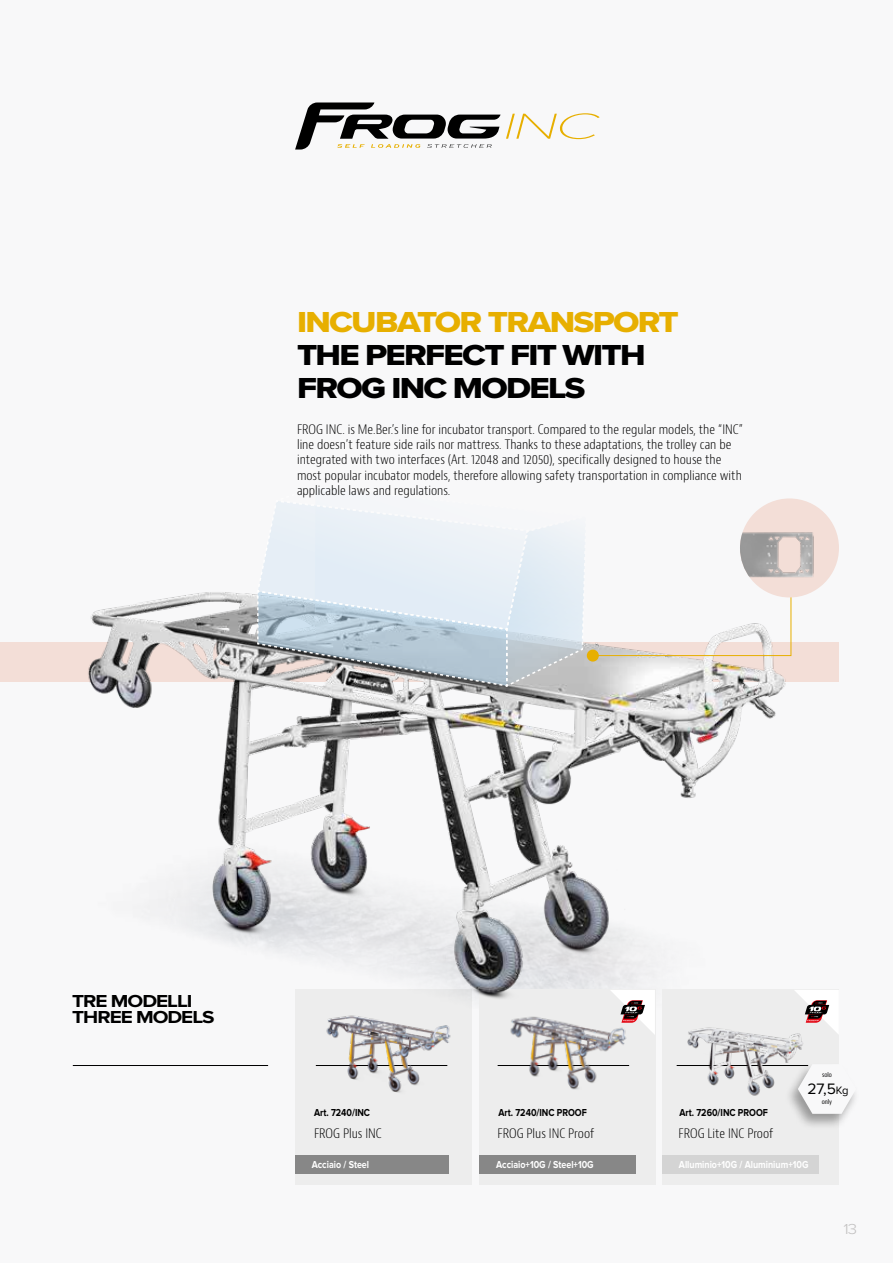
<style>
.page{position:relative;width:893px;height:1263px;background:#f8f8f9}
.page>*{position:absolute;margin:0;border:0;box-sizing:border-box;transform-origin:0 0}
.t1{font:italic 100 37.5px "Proxima Nova T";color:#e7af00;scale:1.75 1}
.t2{font:30px/33px "Proxima Nova Extrabld";letter-spacing:-.05em;color:#000;scale:1.15 1}
.t3{font:30px "Proxima Nova Extrabld";letter-spacing:-.05em;color:#e7af00;scale:1.15 1}
.t4{font:700 18px/16.5px "Proxima Nova";letter-spacing:-.05em;color:#000;scale:1.15 1}
.t5{font:15.6px "Proxima Nova";color:#000}
.t6{font:300 15px "Proxima Nova";color:#c1c0c0;scale:1.15 1}
.t7{font:300 condensed 12.75px/15.3px "Bernino Sans";color:#000;scale:1.05 1}
.t8{font:700 10.5px "Proxima Nova";color:#fff;scale:.85 1}
.t9{font:700 10.5px "Proxima Nova";color:#000;scale:.85 1}
.t10{font:condensed 6.45px "Bernino Sans";color:#000}
.s1{font-size:11.1px}
</style>
<div class="page">
<div style="left:295px;top:990px;width:177px;height:195px;background:#ededed"></div>
<div style="left:479px;top:990px;width:176px;height:195px;background:#ededed"></div>
<div style="left:662px;top:990px;width:177px;height:195px;background:#ededed"></div>
<div style="left:0;top:642px;width:839px;height:39px;background:#f3ded7"></div>
<svg style="left:295px;top:102px;width:205px;height:48px"></svg>
<hr style="left:73px;top:1065px;width:195px;height:1px;background:#000">
<svg style="left:650px;top:1029px;width:5px;height:5px"></svg>
<svg style="left:795px;top:990px;width:44px;height:44px"></svg>
<div style="left:295px;top:1155px;width:153px;height:18px;background:#878787"></div>
<div style="left:479px;top:1155px;width:157px;height:18px;background:#878787"></div>
<div style="left:662px;top:1155px;width:157px;height:18px;background:#d4d4d4"></div>
<div style="left:785px;top:1062px;width:75px;height:68px;background:#000;opacity:.35"></div>
<svg style="left:798px;top:1064px;width:58px;height:50px"></svg>
<hr style="left:316px;top:1065px;width:131px;height:1px;background:#000">
<hr style="left:498px;top:1065px;width:131px;height:1px;background:#000">
<hr style="left:677px;top:1065px;width:131px;height:1px;background:#000">
<img style="left:326px;top:1029px;width:125px;height:64px">
<img style="left:510px;top:1029px;width:120px;height:61px">
<img style="left:687px;top:1019px;width:119px;height:81px">
<img style="left:66px;top:592px;width:729px;height:437px">
<svg style="left:256px;top:501px;width:536px;height:187px"></svg>
<div style="left:587px;top:650px;width:12px;height:12px;background:#e7af00;border-radius:50%"></div>
<div style="left:740px;top:498px;width:99px;height:99px;background:#f3ded7;border-radius:50%"></div>
<img style="left:740px;top:530px;width:74px;height:48px">
<h1 class="t1" style="left:500px;top:104px;width:63px">INC</h1>
<h2 class="t3" style="left:297px;top:304px;width:334px">INCUBATOR TRANSPORT</h2>
<h2 class="t2" style="left:297px;top:340px;width:305px">THE PERFECT FIT WITH<br>FROG INC MODELS</h2>
<p class="t7" style="left:297px;top:422px;width:426px">FROG INC. is Me.Ber.’s line for incubator transport. Compared to the regular models, the “INC” line doesn’t feature side rails nor mattress. Thanks to these adaptations, the trolley can be integrated with two interfaces (Art. 12048 and 12050), specifically designed to house the most popular incubator models, therefore allowing safety transportation in compliance with applicable laws and regulations.</p>
<h3 class="t4" style="left:72px;top:993px;width:125px">TRE MODELLI<br>THREE MODELS</h3>
<p class="t10" style="left:822px;top:1070px;width:11px">solo</p>
<p class="t9" style="left:314px;top:1106px;width:67px">Art. 7240/INC</p>
<p class="t7" style="left:314px;top:1126px;width:66px">FROG Plus INC</p>
<p class="t9" style="left:499px;top:1106px;width:105px">Art. 7240/INC PROOF</p>
<p class="t7" style="left:498px;top:1126px;width:94px">FROG Plus INC Proof</p>
<p class="t9" style="left:679px;top:1106px;width:106px">Art. 7260/INC PROOF</p>
<p class="t7" style="left:679px;top:1126px;width:92px">FROG Lite INC Proof</p>
<p class="t5" style="left:807px;top:1079px;width:43px">27,5<span class="s1">Kg</span></p>
<p class="t10" style="left:822px;top:1098px;width:12px">only</p>
<p class="t8" style="left:312px;top:1158px;width:69px">Acciaio / Steel</p>
<p class="t8" style="left:496px;top:1158px;width:116px">Acciaio+10G / Steel+10G</p>
<p class="t8" style="left:679px;top:1158px;width:154px">Alluminio+10G / Aluminium+10G</p>
<p class="t6" style="left:843px;top:1218px;width:14px">13</p>
</div>
